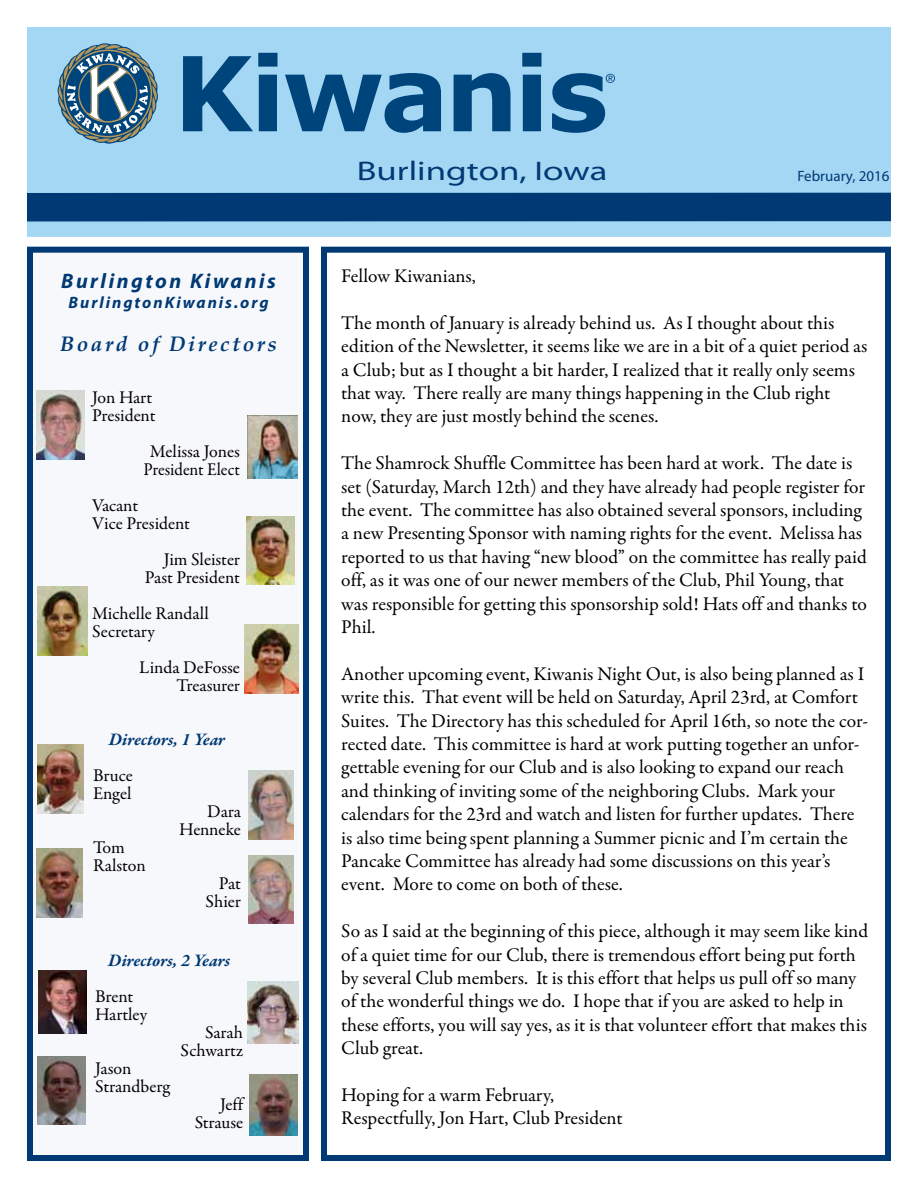
<style>
.page{position:relative;width:918px;height:1188px;background:#fff}
.page>*{position:absolute;margin:0;border:0;box-sizing:border-box;transform-origin:0 0}
.t1{font:semi-expanded 27px "Myriad Pro";color:#003974;scale:1.25 1}
.t2{font:italic 700 21px "Myriad Pro";letter-spacing:.12em;color:#003974}
.t3{font:italic 700 21px "Palatino Linotype";letter-spacing:.12em;color:#003974}
.t4{font:19.5px/23.4px "Garamond Premr Pro";color:#000}
.t5{font:18px/18px "Garamond Premr Pro";letter-spacing:-.005em;color:#000}
.t6{font:italic 700 18px "Garamond Premr Pro";letter-spacing:-.005em;color:#003974}
.t7{font:italic 700 16.5px "Myriad Pro";letter-spacing:.12em;color:#003974}
.t8{font:15px "Myriad Pro";color:#003974}
</style>
<div class="page">
<div style="left:321px;top:247px;width:570px;height:914px;border:6px solid #003974"></div>
<div style="left:27px;top:27px;width:864px;height:210px;background:#a4d7f4"></div>
<div style="left:27px;top:247px;width:282px;height:914px;background:#f7f8fb;border:6px solid #003974"></div>
<svg style="left:183px;top:53px;width:95px;height:78px"></svg>
<svg style="left:285px;top:73px;width:156px;height:60px"></svg>
<svg style="left:454px;top:73px;width:57px;height:58px"></svg>
<svg style="left:522px;top:53px;width:20px;height:78px;background:#1c5d91"></svg>
<svg style="left:552px;top:73px;width:63px;height:60px"></svg>
<svg style="left:58px;top:43px;width:100px;height:101px"></svg>
<img style="left:247px;top:415px;width:50px;height:63px">
<img style="left:244px;top:625px;width:54px;height:68px">
<img style="left:37px;top:587px;width:50px;height:68px">
<img style="left:247px;top:516px;width:48px;height:69px">
<img style="left:39px;top:970px;width:47px;height:64px">
<div style="left:27px;top:193px;width:864px;height:28px;background:#003974"></div>
<img style="left:37px;top:849px;width:45px;height:68px">
<img style="left:37px;top:390px;width:48px;height:70px">
<img style="left:37px;top:745px;width:47px;height:68px">
<img style="left:249px;top:771px;width:45px;height:68px">
<img style="left:249px;top:855px;width:45px;height:69px">
<img style="left:247px;top:982px;width:51px;height:62px">
<img style="left:38px;top:1056px;width:47px;height:68px">
<img style="left:249px;top:1075px;width:48px;height:61px">
<p class="t2" style="left:61px;top:267px;width:216px">Burlington Kiwanis</p>
<p class="t7" style="left:69px;top:291px;width:202px">BurlingtonKiwanis.org</p>
<p class="t3" style="left:60px;top:329px;width:218px">Board of Directors</p>
<p class="t5" style="left:92px;top:389px;width:65px">Jon Hart<br>President</p>
<p class="t5" style="left:144px;top:443px;width:98px;text-align:center">Melissa Jones<br>President Elect</p>
<p class="t5" style="left:92px;top:497px;width:100px">Vacant<br>Vice President</p>
<p class="t5" style="left:145px;top:551px;width:97px;text-align:right">Jim Sleister<br>Past President</p>
<p class="t5" style="left:92px;top:605px;width:118px">Michelle Randall<br>Secretary</p>
<p class="t5" style="left:139px;top:659px;width:102px;text-align:right">Linda DeFosse<br>Treasurer</p>
<p class="t6" style="left:109px;top:728px;width:118px">Directors, 1 Year</p>
<p class="t5" style="left:93px;top:767px;width:41px">Bruce<br>Engel</p>
<p class="t5" style="left:179px;top:803px;width:63px;text-align:right">Dara<br>Henneke</p>
<p class="t5" style="left:93px;top:839px;width:54px">Tom<br>Ralston</p>
<p class="t5" style="left:206px;top:875px;width:37px;text-align:right">Pat<br>Shier</p>
<p class="t6" style="left:108px;top:949px;width:124px">Directors, 2 Years</p>
<p class="t5" style="left:95px;top:988px;width:54px">Brent<br>Hartley</p>
<p class="t5" style="left:181px;top:1024px;width:64px;text-align:right">Sarah<br>Schwartz</p>
<p class="t5" style="left:95px;top:1060px;width:76px">Jason<br>Strandberg</p>
<p class="t5" style="left:195px;top:1096px;width:50px;text-align:right">Jeff<br>Strause</p>
<h1 class="t1" style="left:357px;top:154px;width:202px">Burlington, Iowa</h1>
<p class="t8" style="left:797px;top:167px;width:94px">February, 2016</p>
<p class="t4" style="left:341px;top:265px;width:136px">Fellow Kiwanians,</p>
<p class="t4" style="left:341px;top:311px;width:528px">The month of January is already behind us. As I thought about this edition of the Newsletter, it seems like we are in a bit of a quiet period as a Club; but as I thought a bit harder, I realized that it really only seems that way. There really are many things happening in the Club right now, they are just mostly behind the scenes.</p>
<p class="t4" style="left:341px;top:452px;width:527px">The Shamrock Shuffle Committee has been hard at work. The date is set (Saturday, March 12th) and they have already had people register for the event. The committee has also obtained several sponsors, including a new Presenting Sponsor with naming rights for the event. Melissa has reported to us that having “new blood” on the committee has really paid off, as it was one of our newer members of the Club, Phil Young, that was responsible for getting this sponsorship sold! Hats off and thanks to Phil.</p>
<p class="t4" style="left:341px;top:662px;width:529px">Another upcoming event, Kiwanis Night Out, is also being planned as I write this. That event will be held on Saturday, April 23rd, at Comfort Suites. The Directory has this scheduled for April 16th, so note the cor&shy;rected date. This committee is hard at work putting together an unfor&shy;gettable evening for our Club and is also looking to expand our reach and thinking of inviting some of the neighboring Clubs. Mark your calendars for the 23rd and watch and listen for further updates. There is also time being spent planning a Summer picnic and I’m certain the Pancake Committee has already had some discussions on this year’s event. More to come on both of these.</p>
<p class="t4" style="left:341px;top:920px;width:528px">So as I said at the beginning of this piece, although it may seem like kind of a quiet time for our Club, there is tremendous effort being put forth by several Club members. It is this effort that helps us pull off so many of the wonderful things we do. I hope that if you are asked to help in these efforts, you will say yes, as it is that volunteer effort that makes this Club great.</p>
<p class="t4" style="left:341px;top:1084px;width:283px">Hoping for a warm February,<br>Respectfully, Jon Hart, Club President</p>
</div>
